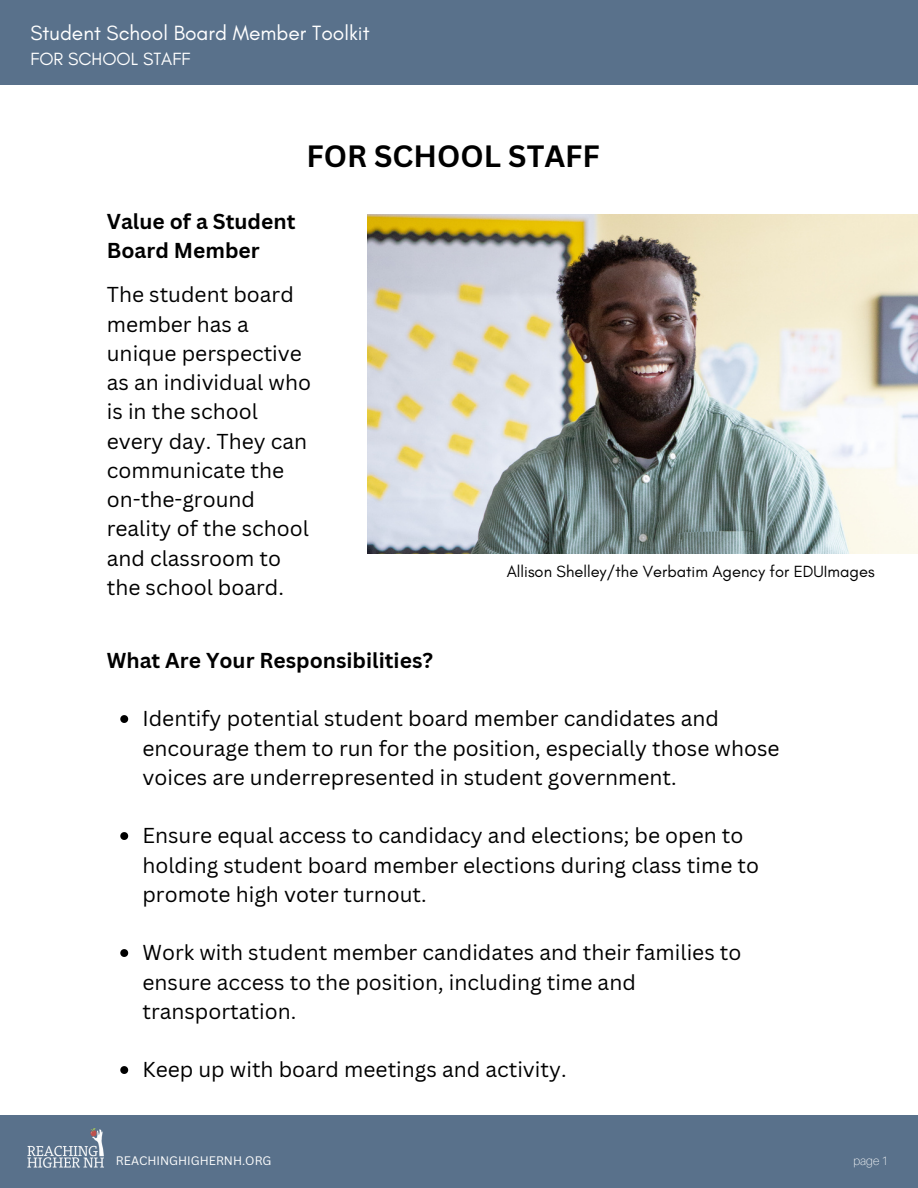
<style>
.page{position:relative;width:918px;height:1188px;background:#fff}
.page>*{position:absolute;margin:0;border:0;box-sizing:border-box;transform-origin:0 0}
.t1{font:700 30px "Canva Sans";color:#000}
.t2{font:21px/29.2px "Canva Sans";color:#000}
.t3{font:700 21px/29.2px "Canva Sans";color:#000}
.t4{font:21px "Glacial Indifference";color:#fff}
.t5{font:18px "Glacial Indifference";color:#fff}
.t6{font:16.5px "Glacial Indifference";color:#000}
.t7{font:12px "Canva Sans";color:#fff}
.t8{font:100 12px "Aileron";color:#fff}
</style>
<div class="page">
<svg style="left:120px;top:715px;width:8px;height:8px"></svg>
<svg style="left:120px;top:832px;width:8px;height:8px"></svg>
<svg style="left:120px;top:949px;width:8px;height:8px"></svg>
<svg style="left:120px;top:1066px;width:8px;height:8px"></svg>
<div style="left:0;top:1115px;width:918px;height:73px;background:#59718b"></div>
<img style="left:27px;top:1128px;width:77px;height:40px">
<div style="left:0;top:0;width:918px;height:84px;background:#59718b"></div>
<img style="left:368px;top:215px;width:550px;height:338px">
<p class="t4" style="left:30px;top:20px;width:341px">Student School Board Member Toolkit</p>
<p class="t5" style="left:30px;top:48px;width:162px">FOR SCHOOL STAFF</p>
<h1 class="t1" style="left:307px;top:135px;width:295px">FOR SCHOOL STAFF</h1>
<p class="t3" style="left:107px;top:206px;width:190px">Value of a Student<br>Board Member</p>
<p class="t2" style="left:107px;top:280px;width:206px">The student board member has a unique perspective as an individual who is in the school every day. They can communicate the on-the-ground reality of the school and classroom to the school board.</p>
<p class="t3" style="left:107px;top:645px;width:328px">What Are Your Responsibilities?</p>
<p class="t6" style="left:507px;top:562px;width:369px">Allison Shelley/the Verbatim Agency for EDUImages</p>
<p class="t2" style="left:142px;top:704px;width:639px">Identify potential student board member candidates and encourage them to run for the position, especially those whose voices are underrepresented in student government.</p>
<p class="t2" style="left:142px;top:821px;width:618px">Ensure equal access to candidacy and elections; be open to holding student board member elections during class time to promote high voter turnout.</p>
<p class="t2" style="left:142px;top:938px;width:601px">Work with student member candidates and their families to ensure access to the position, including time and transportation.</p>
<p class="t2" style="left:142px;top:1055px;width:426px">Keep up with board meetings and activity.</p>
<p class="t7" style="left:116px;top:1153px;width:157px">REACHINGHIGHERNH.ORG</p>
<p class="t8" style="left:853px;top:1154px;width:36px">page 1</p>
</div>
